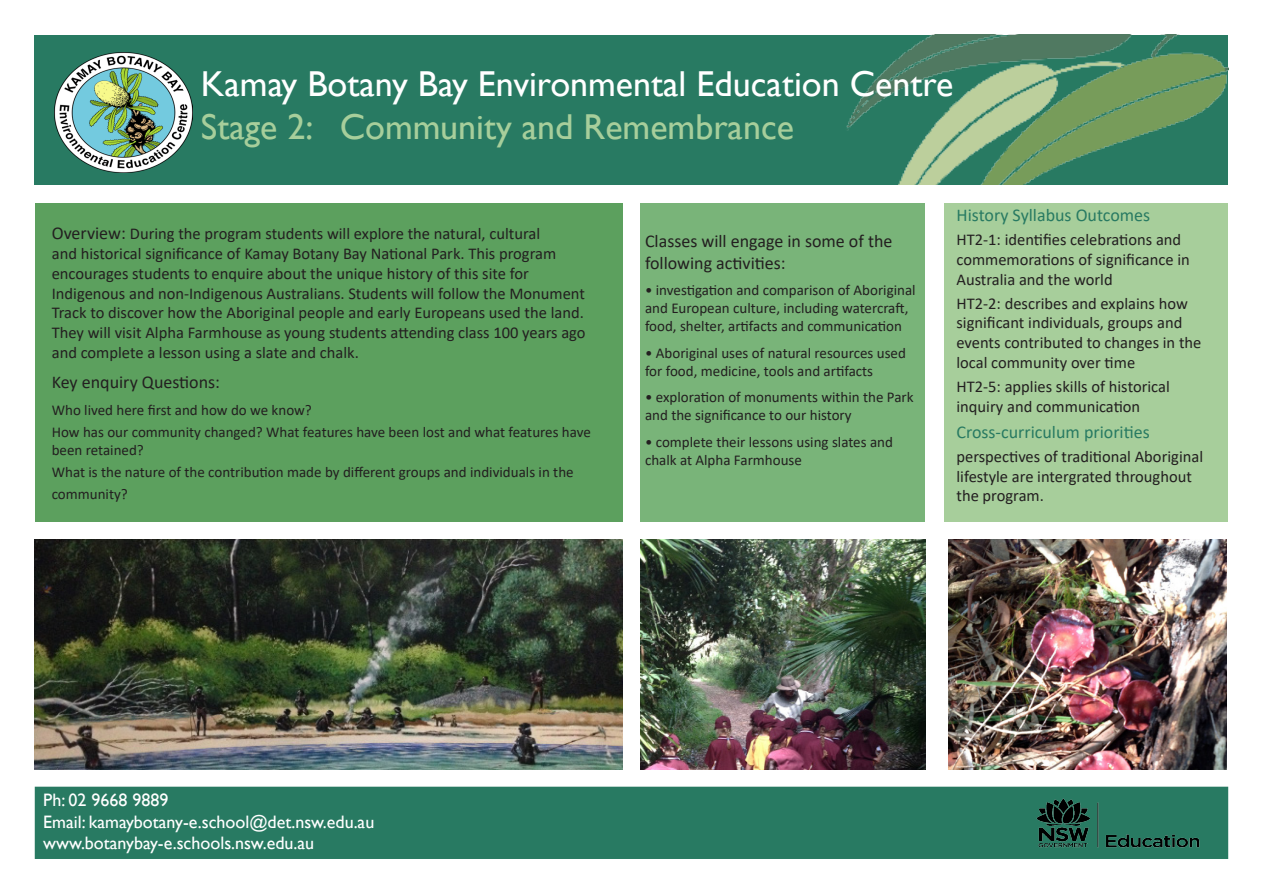
<style>
.page{position:relative;width:1263px;height:893px;background:#fff}
.page>*{position:absolute;margin:0;border:0;box-sizing:border-box;transform-origin:0 0}
.t1{font:36px "Gill Sans";color:#fff}
.t2{font:36px "Gill Sans";color:#a7ce9b}
.t3{font:18px "Gill Sans";color:#fff}
.t4{font:18px/21.6px "Calibri";color:#231f20}
.t5{font:18px "Calibri";color:#287a62}
.t6{font:16.5px/19.8px "Calibri";color:#231f20}
.t7{font:15px/18px "Calibri";color:#231f20}
.s1{font-size:18px}
</style>
<div class="page">
<div style="left:35px;top:35px;width:1193px;height:150px;background:#287a62"></div>
<img style="left:846px;top:35px;width:382px;height:150px">
<div style="left:35px;top:787px;width:1193px;height:72px;background:#287a62"></div>
<img style="left:1036px;top:798px;width:164px;height:49px">
<div style="left:35px;top:203px;width:587px;height:318px;background:#5ca05e"></div>
<div style="left:641px;top:203px;width:284px;height:318px;background:#79b479"></div>
<div style="left:944px;top:203px;width:283px;height:318px;background:#a7ce9b"></div>
<img style="left:34px;top:539px;width:588px;height:231px">
<img style="left:640px;top:539px;width:286px;height:231px">
<img style="left:948px;top:539px;width:279px;height:231px">
<img style="left:54px;top:52px;width:138px;height:120px">
<p class="t1" style="left:201px;top:63px;width:754px">Kamay Botany Bay Environmental Education Centre</p>
<p class="t2" style="left:201px;top:106px;width:595px">Stage 2: Community and Remembrance</p>
<p class="t6" style="left:52px;top:223px;width:535px"><span class="s1">Overview:</span> During the program students will explore the natural, cultural<br>and historical significance of Kamay Botany Bay National Park. This program encourages students to enquire about the unique history of this site for Indigenous and non-Indigenous Australians. Students will follow the Monument Track to discover how the Aboriginal people and early Europeans used the land.<br>They will visit Alpha Farmhouse as young students attending class 100 years ago and complete a lesson using a slate and chalk.</p>
<p class="t4" style="left:52px;top:371px;width:170px">Key enquiry Questions:</p>
<p class="t7" style="left:52px;top:400px;width:262px">Who lived here first and how do we know?</p>
<p class="t7" style="left:52px;top:423px;width:541px">How has our community changed? What features have been lost and what features have been retained?</p>
<p class="t7" style="left:52px;top:461px;width:523px;line-height:21.6px">What is the nature of the contribution made by different groups and individuals in the community?</p>
<p class="t4" style="left:645px;top:230px;width:249px">Classes will engage in some of the following activities:</p>
<p class="t7" style="left:645px;top:281px;width:272px">• investigation and comparison of Aboriginal and European culture, including watercraft, food, shelter, artifacts and communication</p>
<p class="t7" style="left:645px;top:344px;width:262px">• Aboriginal uses of natural resources used for food, medicine, tools and artifacts</p>
<p class="t7" style="left:645px;top:388px;width:270px">• exploration of monuments within the Park and the significance to our history</p>
<p class="t7" style="left:645px;top:433px;width:249px">• complete their lessons using slates and chalk at Alpha Farmhouse</p>
<p class="t5" style="left:956px;top:202px;width:195px">History Syllabus Outcomes</p>
<p class="t6" style="left:956px;top:229px;width:235px">HT2-1: identifies celebrations and commemorations of significance in<br>Australia and the world</p>
<p class="t6" style="left:956px;top:293px;width:246px">HT2-2: describes and explains how significant individuals, groups and events contributed to changes in the local community over time</p>
<p class="t6" style="left:956px;top:376px;width:215px">HT2-5: applies skills of historical inquiry and communication</p>
<p class="t5" style="left:956px;top:419px;width:195px">Cross-curriculum priorities</p>
<p class="t6" style="left:956px;top:446px;width:248px">perspectives of traditional Aboriginal lifestyle are intergrated throughout the program.</p>
<p class="t3" style="left:43px;top:790px;width:127px">Ph: 02 9668 9889</p>
<p class="t3" style="left:43px;top:811px;width:333px">Email: kamaybotany-e.school@det.nsw.edu.au</p>
<p class="t3" style="left:43px;top:833px;width:272px">www.botanybay-e.schools.nsw.edu.au</p>
</div>
